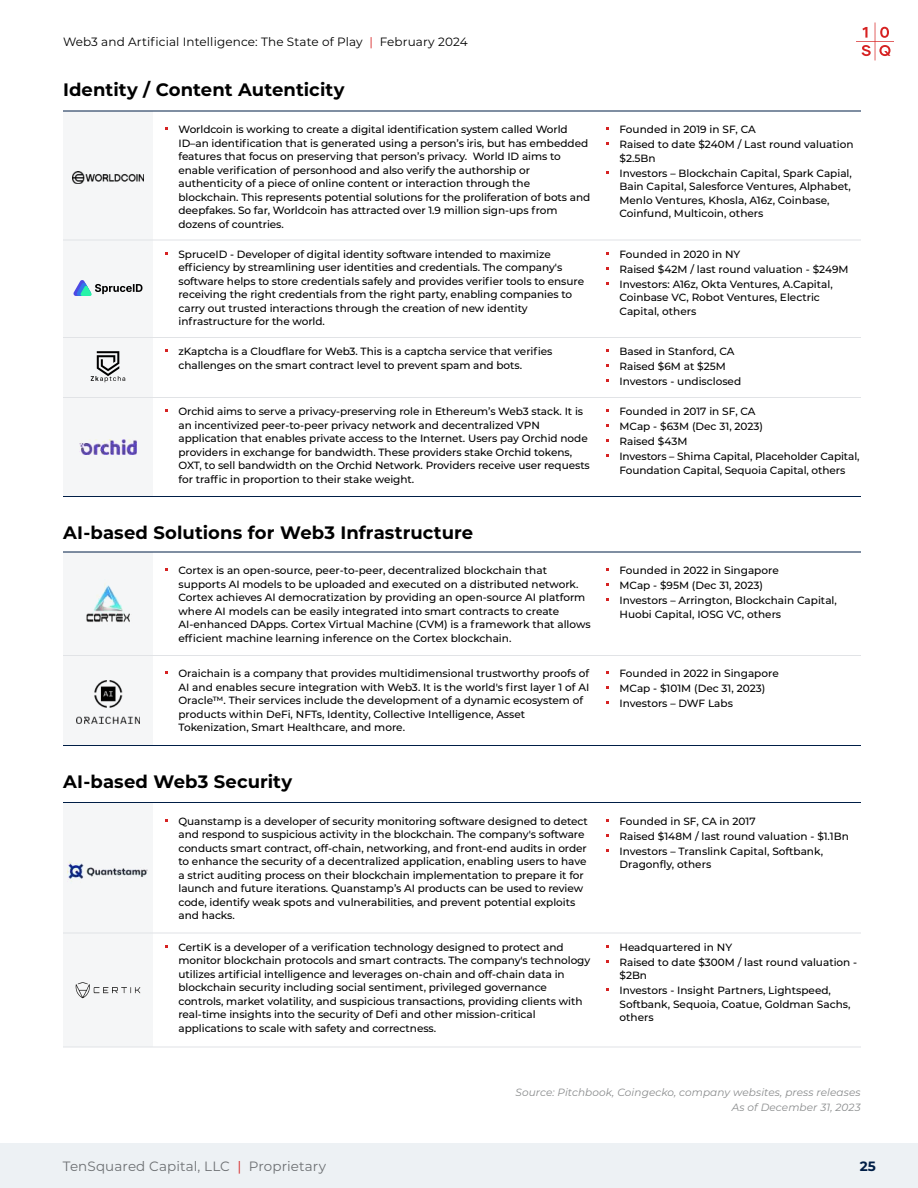
<style>
.page{position:relative;width:918px;height:1188px;background:#fff}
.page>*{position:absolute;margin:0;border:0;box-sizing:border-box;transform-origin:0 0}
.t1{font:700 18px "Montserrat";letter-spacing:.005em;color:#000}
.t2{font:13.5px "Montserrat";letter-spacing:.01em;color:#6d7073}
.t3{font:700 13.5px "Montserrat";color:#001e46}
.t4{font:12px "Montserrat";letter-spacing:.01em;color:#000}
.t5{font:500 10.5px/13.5px "Montserrat";letter-spacing:-.005em;color:#000}
.t6{font:italic 10.5px/15px "Montserrat";letter-spacing:.01em;color:#898b8c;text-align:right}
.s1{color:#d62222}
</style>
<div class="page">
<div style="left:0;top:1143px;width:918px;height:45px;background:#edf1f4"></div>
<svg style="left:856px;top:22px;width:38px;height:38px"></svg>
<div style="left:63px;top:111px;width:90px;height:385px;background:#f5f6f7"></div>
<hr style="left:63px;top:111px;width:798px;height:1px;background:#001e46">
<hr style="left:63px;top:240px;width:798px;height:1px;background:#e1e3e6">
<hr style="left:63px;top:337px;width:798px;height:1px;background:#e1e3e6">
<hr style="left:63px;top:397px;width:798px;height:1px;background:#e1e3e6">
<hr style="left:63px;top:496px;width:798px;height:1px;background:#001e46">
<svg style="left:91px;top:351px;width:34px;height:31px"></svg>
<img style="left:72px;top:172px;width:72px;height:12px">
<svg style="left:73px;top:280px;width:70px;height:16px"></svg>
<img style="left:80px;top:440px;width:56px;height:14px">
<div style="left:63px;top:552px;width:90px;height:194px;background:#f5f6f7"></div>
<hr style="left:63px;top:655px;width:798px;height:1px;background:#e1e3e6">
<hr style="left:63px;top:552px;width:798px;height:1px;background:#001e46">
<hr style="left:63px;top:745px;width:798px;height:1px;background:#001e46">
<img style="left:86px;top:584px;width:44px;height:39px">
<img style="left:76px;top:680px;width:63px;height:44px">
<div style="left:63px;top:802px;width:90px;height:245px;background:#f5f6f7"></div>
<hr style="left:63px;top:802px;width:798px;height:1px;background:#001e46">
<hr style="left:63px;top:933px;width:798px;height:1px;background:#e1e3e6">
<hr style="left:63px;top:1047px;width:798px;height:1px;background:#e1e3e6">
<img style="left:68px;top:860px;width:80px;height:21px">
<img style="left:75px;top:982px;width:66px;height:17px">
<p class="t4" style="left:63px;top:34px;width:406px">Web3 and Artificial Intelligence: The State of Play <span class="s1">|</span> February 2024</p>
<h1 class="t1" style="left:63px;top:77px;width:283px">Identity / Content Autenticity</h1>
<p class="t5" style="left:178px;top:123px;width:413px">Worldcoin is working to create a digital identification system called World ID–an identification that is generated using a person’s iris, but has embedded features that focus on preserving that person’s privacy. World ID aims to enable verification of personhood and also verify the authorship or authenticity of a piece of online content or interaction through the blockchain. This represents potential solutions for the proliferation of bots and deepfakes. So far, Worldcoin has attracted over 1.9 million sign-ups from dozens of countries.</p>
<p class="t5" style="left:178px;top:247px;width:407px">SpruceID - Developer of digital identity software intended to maximize efficiency by streamlining user identities and credentials. The company's software helps to store credentials safely and provides verifier tools to ensure receiving the right credentials from the right party, enabling companies to carry out trusted interactions through the creation of new identity infrastructure for the world.</p>
<p class="t5" style="left:178px;top:345px;width:375px">zKaptcha is a Cloudflare for Web3. This is a captcha service that verifies challenges on the smart contract level to prevent spam and bots.</p>
<p class="t5" style="left:178px;top:405px;width:413px">Orchid aims to serve a privacy-preserving role in Ethereum’s Web3 stack. It is an incentivized peer-to-peer privacy network and decentralized VPN application that enables private access to the Internet. Users pay Orchid node providers in exchange for bandwidth. These providers stake Orchid tokens, OXT, to sell bandwidth on the Orchid Network. Providers receive user requests for traffic in proportion to their stake weight.</p>
<h1 class="t1" style="left:63px;top:519px;width:412px">AI-based Solutions for Web3 Infrastructure</h1>
<p class="t5" style="left:178px;top:564px;width:414px">Cortex is an open-source, peer-to-peer, decentralized blockchain that supports AI models to be uploaded and executed on a distributed network.<br>Cortex achieves AI democratization by providing an open-source AI platform where AI models can be easily integrated into smart contracts to create AI-enhanced DApps. Cortex Virtual Machine (CVM) is a framework that allows efficient machine learning inference on the Cortex blockchain.</p>
<p class="t5" style="left:620px;top:563px;width:219px;line-height:15px">Founded in 2022 in Singapore<br>MCap - $95M (Dec 31, 2023)<br>Investors – Arrington, Blockchain Capital,</p>
<p class="t5" style="left:620px;top:122px;width:236px;line-height:15px">Founded in 2019 in SF, CA<br>Raised to date $240M / Last round valuation</p>
<p class="t5" style="left:620px;top:150px;width:234px;line-height:15px">$2.5Bn<br>Investors – Blockchain Capital, Spark Capial,</p>
<p class="t5" style="left:620px;top:180px;width:233px">Bain Capital, Salesforce Ventures, Alphabet,<br>Menlo Ventures, Khosla, A16z, Coinbase,<br>Coinfund, Multicoin, others</p>
<p class="t5" style="left:620px;top:246px;width:231px;line-height:15px">Founded in 2020 in NY<br>Raised $42M / last round valuation - $249M<br>Investors: A16z, Okta Ventures, A.Capital,</p>
<p class="t5" style="left:620px;top:291px;width:202px">Coinbase VC, Robot Ventures, Electric<br>Capital, others</p>
<p class="t5" style="left:620px;top:344px;width:123px;line-height:15px">Based in Stanford, CA<br>Raised $6M at $25M<br>Investors - undisclosed</p>
<p class="t5" style="left:620px;top:404px;width:242px;line-height:15px">Founded in 2017 in SF, CA<br>MCap - $63M (Dec 31, 2023)<br>Raised $43M<br>Investors – Shima Capital, Placeholder Capital,</p>
<p class="t5" style="left:620px;top:463px;width:227px">Foundation Capital, Sequoia Capital, others</p>
<p class="t5" style="left:620px;top:607px;width:163px">Huobi Capital, IOSG VC, others</p>
<p class="t5" style="left:178px;top:666px;width:412px">Oraichain is a company that provides multidimensional trustworthy proofs of AI and enables secure integration with Web3. It is the world's first layer 1 of AI Oracle™. Their services include the development of a dynamic ecosystem of products within DeFi, NFTs, Identity, Collective Intelligence, Asset Tokenization, Smart Healthcare, and more.</p>
<p class="t5" style="left:620px;top:666px;width:161px;line-height:15px">Founded in 2022 in Singapore<br>MCap - $101M (Dec 31, 2023)<br>Investors – DWF Labs</p>
<h1 class="t1" style="left:63px;top:769px;width:231px">AI-based Web3 Security</h1>
<p class="t5" style="left:178px;top:814px;width:411px">Quanstamp is a developer of security monitoring software designed to detect and respond to suspicious activity in the blockchain. The company's software conducts smart contract, off-chain, networking, and front-end audits in order to enhance the security of a decentralized application, enabling users to have a strict auditing process on their blockchain implementation to prepare it for launch and future iterations. Quanstamp’s AI products can be used to review code, identify weak spots and vulnerabilities, and prevent potential exploits and hacks.</p>
<p class="t5" style="left:620px;top:813px;width:231px;line-height:15px">Founded in SF, CA in 2017<br>Raised $148M / last round valuation - $1.1Bn<br>Investors – Translink Capital, Softbank,</p>
<p class="t5" style="left:620px;top:858px;width:93px">Dragonfly, others</p>
<p class="t5" style="left:178px;top:940px;width:413px">CertiK is a developer of a verification technology designed to protect and monitor blockchain protocols and smart contracts. The company's technology utilizes artificial intelligence and leverages on-chain and off-chain data in blockchain security including social sentiment, privileged governance controls, market volatility, and suspicious transactions, providing clients with real-time insights into the security of Defi and other mission-critical applications to scale with safety and correctness.</p>
<p class="t5" style="left:620px;top:939px;width:239px;line-height:15px">Headquartered in NY<br>Raised to date $300M / last round valuation -</p>
<p class="t5" style="left:620px;top:968px;width:213px;line-height:15px">$2Bn<br>Investors - Insight Partners, Lightspeed,</p>
<p class="t5" style="left:620px;top:997px;width:232px">Softbank, Sequoia, Coatue, Goldman Sachs, others</p>
<p class="t6" style="left:515px;top:1085px;width:347px">Source: Pitchbook, Coingecko, company websites, press releases<br>As of December 31, 2023</p>
<p class="t2" style="left:63px;top:1157px;width:265px">TenSquared Capital, LLC <span class="s1">|</span> Proprietary</p>
<p class="t3" style="left:860px;top:1157px;width:18px">25</p>
</div>
